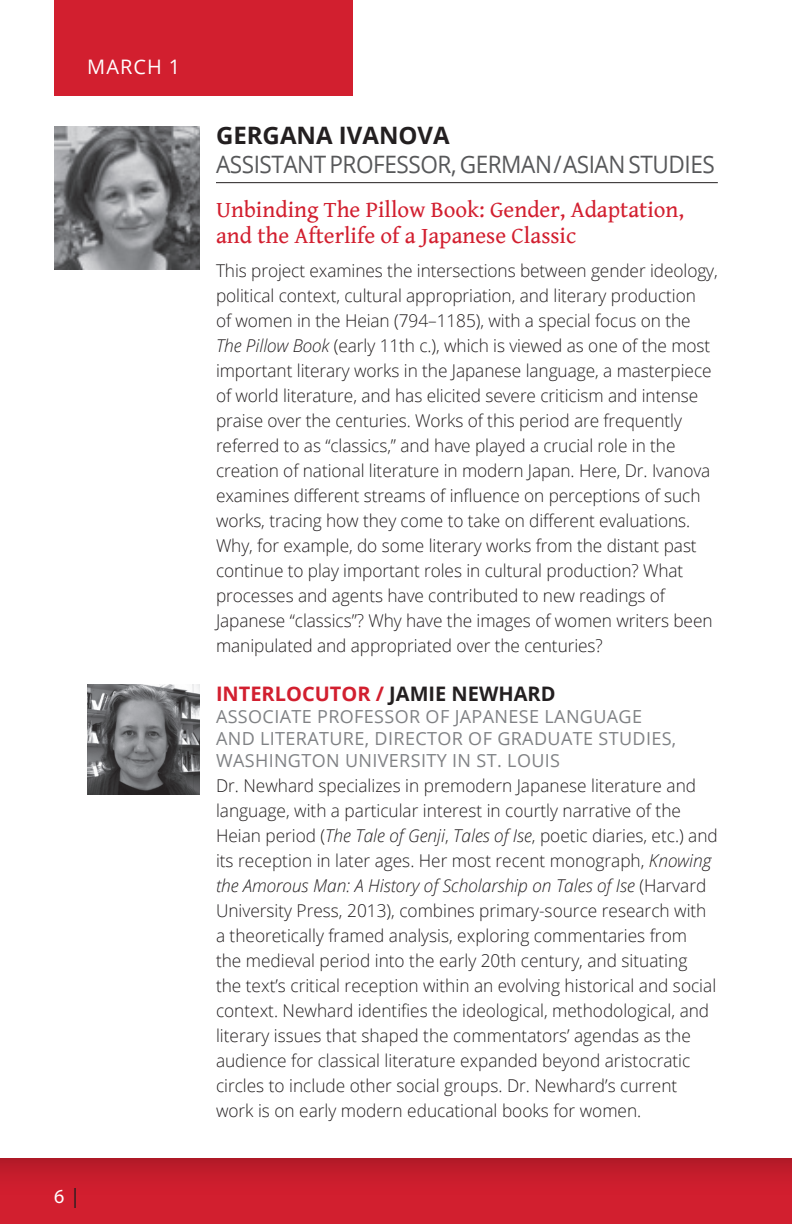
<style>
.page{position:relative;width:792px;height:1224px;background:#fff}
.page>*{position:absolute;margin:0;border:0;box-sizing:border-box;transform-origin:0 0}
.t1{font:24px "Open Sans";letter-spacing:-.02em;color:#57585a;scale:.94 1}
.t2{font:700 24px "Open Sans";color:#231f20}
.t3{font:23px/26px "Gentium Book Basic";color:#d21f2f}
.t4{font:700 20px "Open Sans";color:#d21f2f}
.t5{font:20px "Open Sans";letter-spacing:.05em;color:#fff}
.t6{font:20px "Myriad Pro";color:#fff}
.t7{font:18px/22px "Open Sans";letter-spacing:.02em;color:#808285}
.t8{font:300 17.6px/25px "Open Sans";letter-spacing:-.005em;color:#231f20}
.s1{color:#231f20}
.s2{font-style:italic}
</style>
<div class="page">
<div style="left:0;top:1158px;width:792px;height:66px;background:linear-gradient(to bottom,#bc1b2a,#d92031)"></div>
<div style="left:54px;top:0;width:298px;height:96px;background:#d21f2f"></div>
<hr style="left:216px;top:182px;width:502px;height:1px;background:#231f20">
<img style="left:54px;top:126px;width:145px;height:144px">
<img style="left:88px;top:684px;width:111px;height:111px">
<p class="t5" style="left:87px;top:53px;width:95px">MARCH 1</p>
<p class="t6" style="left:54px;top:1186px;width:25px">6 <span class="s1">|</span></p>
<h1 class="t2" style="left:216px;top:119px;width:235px">GERGANA IVANOVA</h1>
<h1 class="t1" style="left:216px;top:148px;width:532px">ASSISTANT PROFESSOR, GERMAN / ASIAN STUDIES</h1>
<h2 class="t3" style="left:216px;top:196px;width:470px">Unbinding The Pillow Book: Gender, Adaptation, and the Afterlife of a Japanese Classic</h2>
<p class="t8" style="left:216px;top:258px;width:503px">This project examines the intersections between gender ideology, political context, cultural appropriation, and literary production<br>of women in the Heian (794–1185), with a special focus on the <span class="s2">The Pillow Book</span> (early 11th c.), which is viewed as one of the most important literary works in the Japanese language, a masterpiece of world literature, and has elicited severe criticism and intense praise over the centuries. Works of this period are frequently referred to as “classics,” and have played a crucial role in the creation of national literature in modern Japan. Here, Dr. Ivanova examines different streams of influence on perceptions of such works, tracing how they come to take on different evaluations.<br>Why, for example, do some literary works from the distant past continue to play important roles in cultural production? What processes and agents have contributed to new readings of Japanese “classics”? Why have the images of women writers been manipulated and appropriated over the centuries?</p>
<p class="t4" style="left:216px;top:680px;width:341px">INTERLOCUTOR / <span class="s1">JAMIE NEWHARD</span></p>
<p class="t7" style="left:216px;top:705px;width:462px">ASSOCIATE PROFESSOR OF JAPANESE LANGUAGE<br>AND LITERATURE, DIRECTOR OF GRADUATE STUDIES,<br>WASHINGTON UNIVERSITY IN ST. LOUIS</p>
<p class="t8" style="left:216px;top:773px;width:503px">Dr. Newhard specializes in premodern Japanese literature and language, with a particular interest in courtly narrative of the Heian period (<span class="s2">The Tale of Genji</span>, <span class="s2">Tales of Ise</span>, poetic diaries, etc.) and its reception in later ages. Her most recent monograph, <span class="s2">Knowing the Amorous Man: A History of Scholarship on Tales of Ise</span> (Harvard University Press, 2013), combines primary-source research with a theoretically framed analysis, exploring commentaries from<br>the medieval period into the early 20th century, and situating<br>the text’s critical reception within an evolving historical and social context. Newhard identifies the ideological, methodological, and literary issues that shaped the commentators’ agendas as the audience for classical literature expanded beyond aristocratic circles to include other social groups. Dr. Newhard’s current work is on early modern educational books for women.</p>
</div>
